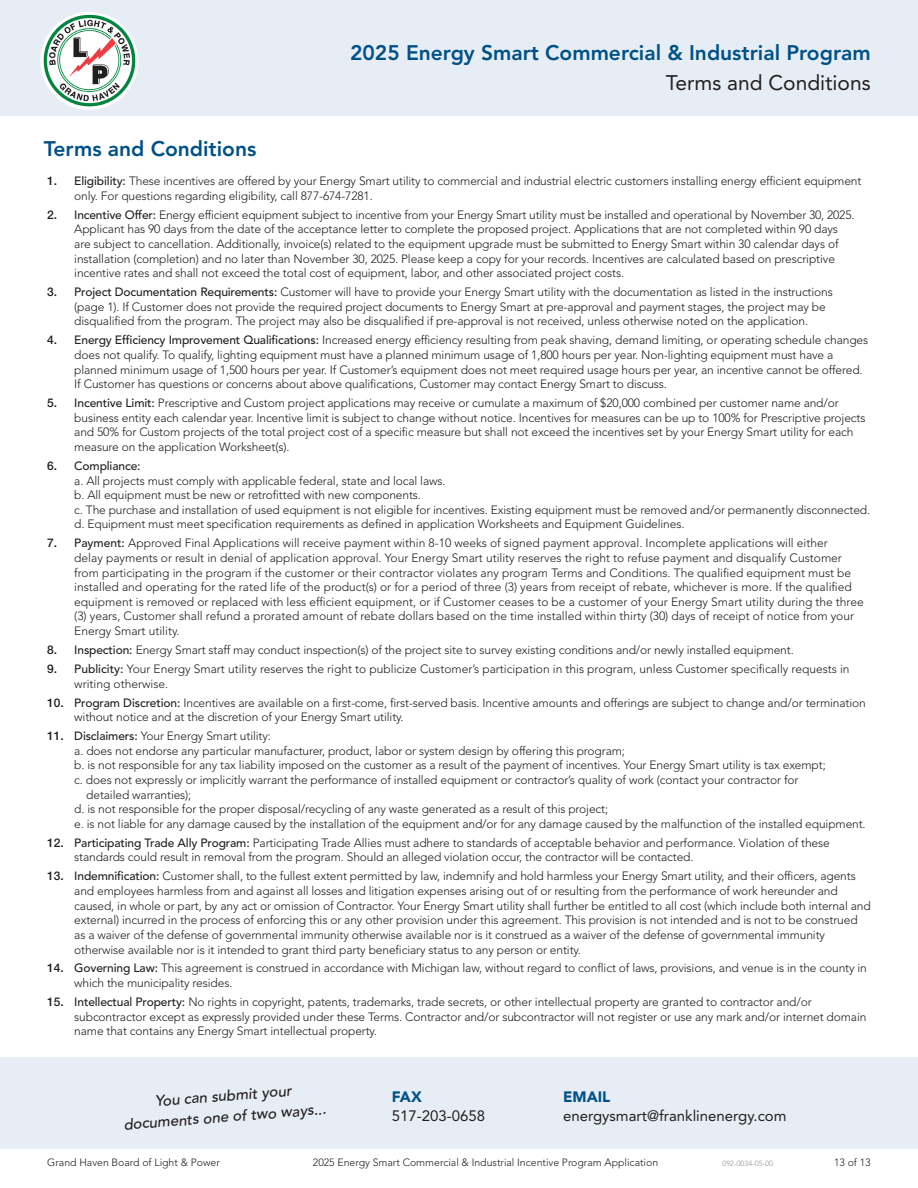
<style>
.page{position:relative;width:918px;height:1188px;background:#fff}
.page>*{position:absolute;margin:0;border:0;box-sizing:border-box;transform-origin:0 0}
.t1{font:800 21px "Avenir LT Std";color:#005187}
.t2{font:21px "Avenir LT Std";color:#231f20}
.t3{font:15px "Avenir LT Std";color:#231f20}
.t4{font:italic 500 15px "Avenir LT Std";color:#231f20}
.t5{font:900 15px "Avenir LT Std";color:#005187}
.t6{font:300 12px/14.7px "Avenir LT Std";letter-spacing:-.01em;color:#231f20}
.t7{font:300 10.5px "Avenir LT Std";color:#231f20}
.chart{font:300 7.5px "Avenir LT Std";color:#939598}
.s1{font-family:"Helvetica Neue LT Pro";font-weight:500}
.s2{font-weight:500}
</style>
<div class="page">
<div style="left:0;top:0;width:918px;height:116px;background:#e7edf4"></div>
<img style="left:40px;top:12px;width:98px;height:98px;border-radius:49px">
<div style="left:0;top:1057px;width:918px;height:92px;background:#e7edf4"></div>
<h1 class="t1" style="left:350px;top:41px;width:522px">2025 Energy Smart Commercial &amp; Industrial Program</h1>
<p class="t2" style="left:666px;top:71px;width:207px">Terms and Conditions</p>
<p class="t1" style="left:44px;top:136px;width:214px">Terms and Conditions</p>
<p class="t6" style="left:74px;top:174px;width:789px;text-indent:-27px"><span class="s1">1.</span> <span class="s2">Eligibility:</span> These incentives are offered by your Energy Smart utility to commercial and industrial electric customers installing energy efficient equipment only. For questions regarding eligibility, call 877-674-7281.</p>
<p class="t6" style="left:74px;top:207px;width:782px;text-indent:-27px"><span class="s1">2.</span> <span class="s2">Incentive Offer:</span> Energy efficient equipment subject to incentive from your Energy Smart utility must be installed and operational by November 30, 2025.<br>Applicant has 90 days from the date of the acceptance letter to complete the proposed project. Applications that are not completed within 90 days are subject to cancellation. Additionally, invoice(s) related to the equipment upgrade must be submitted to Energy Smart within 30 calendar days of installation (completion) and no later than November 30, 2025. Please keep a copy for your records. Incentives are calculated based on prescriptive incentive rates and shall not exceed the total cost of equipment, labor, and other associated project costs.</p>
<p class="t6" style="left:74px;top:285px;width:760px;text-indent:-27px"><span class="s1">3.</span> <span class="s2">Project Documentation Requirements:</span> Customer will have to provide your Energy Smart utility with the documentation as listed in the instructions (page 1). If Customer does not provide the required project documents to Energy Smart at pre-approval and payment stages, the project may be disqualified from the program. The project may also be disqualified if pre-approval is not received, unless otherwise noted on the application.</p>
<p class="t6" style="left:74px;top:333px;width:796px;text-indent:-27px"><span class="s1">4.</span> <span class="s2">Energy Efficiency Improvement Qualifications:</span> Increased energy efficiency resulting from peak shaving, demand limiting, or operating schedule changes does not qualify. To qualify, lighting equipment must have a planned minimum usage of 1,800 hours per year. Non-lighting equipment must have a planned minimum usage of 1,500 hours per year. If Customer’s equipment does not meet required usage hours per year, an incentive cannot be offered.<br>If Customer has questions or concerns about above qualifications, Customer may contact Energy Smart to discuss.</p>
<p class="t6" style="left:74px;top:396px;width:793px;text-indent:-27px"><span class="s1">5.</span> <span class="s2">Incentive Limit:</span> Prescriptive and Custom project applications may receive or cumulate a maximum of $20,000 combined per customer name and/or business entity each calendar year. Incentive limit is subject to change without notice. Incentives for measures can be up to 100% for Prescriptive projects and 50% for Custom projects of the total project cost of a specific measure but shall not exceed the incentives set by your Energy Smart utility for each measure on the application Worksheet(s).</p>
<p class="t6" style="left:74px;top:458px;width:797px;text-indent:-27px"><span class="s1">6.</span> <span class="s2">Compliance:<br></span>a. All projects must comply with applicable federal, state and local laws.<br>b. All equipment must be new or retrofitted with new components.<br>c. The purchase and installation of used equipment is not eligible for incentives. Existing equipment must be removed and/or permanently disconnected. d. Equipment must meet specification requirements as defined in application Worksheets and Equipment Guidelines.</p>
<p class="t6" style="left:74px;top:536px;width:791px;text-indent:-27px"><span class="s1">7.</span> <span class="s2">Payment:</span> Approved Final Applications will receive payment within 8-10 weeks of signed payment approval. Incomplete applications will either<br>delay payments or result in denial of application approval. Your Energy Smart utility reserves the right to refuse payment and disqualify Customer from participating in the program if the customer or their contractor violates any program Terms and Conditions. The qualified equipment must be installed and operating for the rated life of the product(s) or for a period of three (3) years from receipt of rebate, whichever is more. If the qualified equipment is removed or replaced with less efficient equipment, or if Customer ceases to be a customer of your Energy Smart utility during the three (3) years, Customer shall refund a prorated amount of rebate dollars based on the time installed within thirty (30) days of receipt of notice from your Energy Smart utility.</p>
<p class="t6" style="left:47px;top:643px;width:748px"><span class="s1">8.</span> <span class="s2">Inspection:</span> Energy Smart staff may conduct inspection(s) of the project site to survey existing conditions and/or newly installed equipment.</p>
<p class="t6" style="left:74px;top:662px;width:777px;text-indent:-27px"><span class="s1">9.</span> <span class="s2">Publicity:</span> Your Energy Smart utility reserves the right to publicize Customer’s participation in this program, unless Customer specifically requests in writing otherwise.</p>
<p class="t6" style="left:74px;top:695px;width:793px;text-indent:-27px"><span class="s1">10.</span> <span class="s2">Program Discretion:</span> Incentives are available on a first-come, first-served basis. Incentive amounts and offerings are subject to change and/or termination without notice and at the discretion of your Energy Smart utility.</p>
<p class="t6" style="left:47px;top:729px;width:225px"><span class="s1">11.</span> <span class="s2">Disclaimers:</span> Your Energy Smart utility:</p>
<p class="t6" style="left:74px;top:743px;width:552px">a. does not endorse any particular manufacturer, product, labor or system design by offering this program;</p>
<p class="t6" style="left:74px;top:758px;width:753px">b. is not responsible for any tax liability imposed on the customer as a result of the payment of incentives. Your Energy Smart utility is tax exempt;</p>
<p class="t6" style="left:74px;top:773px;width:726px">c. does not expressly or implicitly warrant the performance of installed equipment or contractor’s quality of work (contact your contractor for</p>
<p class="t6" style="left:86px;top:787px;width:107px">detailed warranties);</p>
<p class="t6" style="left:74px;top:802px;width:536px">d. is not responsible for the proper disposal/recycling of any waste generated as a result of this project;</p>
<p class="t6" style="left:74px;top:816px;width:793px">e. is not liable for any damage caused by the installation of the equipment and/or for any damage caused by the malfunction of the installed equipment.</p>
<p class="t6" style="left:74px;top:835px;width:757px;text-indent:-27px"><span class="s1">12.</span> <span class="s2">Participating Trade Ally Program:</span> Participating Trade Allies must adhere to standards of acceptable behavior and performance. Violation of these standards could result in removal from the program. Should an alleged violation occur, the contractor will be contacted.</p>
<p class="t6" style="left:74px;top:869px;width:798px;text-indent:-27px"><span class="s1">13.</span> <span class="s2">Indemnification:</span> Customer shall, to the fullest extent permitted by law, indemnify and hold harmless your Energy Smart utility, and their officers, agents and employees harmless from and against all losses and litigation expenses arising out of or resulting from the performance of work hereunder and caused, in whole or part, by any act or omission of Contractor. Your Energy Smart utility shall further be entitled to all cost (which include both internal and external) incurred in the process of enforcing this or any other provision under this agreement. This provision is not intended and is not to be construed as a waiver of the defense of governmental immunity otherwise available nor is it construed as a waiver of the defense of governmental immunity otherwise available nor is it intended to grant third party beneficiary status to any person or entity.</p>
<p class="t6" style="left:74px;top:961px;width:794px;text-indent:-27px"><span class="s1">14.</span> <span class="s2">Governing Law:</span> This agreement is construed in accordance with Michigan law, without regard to conflict of laws, provisions, and venue is in the county in which the municipality resides.</p>
<p class="t6" style="left:74px;top:995px;width:794px;text-indent:-27px"><span class="s1">15.</span> <span class="s2">Intellectual Property:</span> No rights in copyright, patents, trademarks, trade secrets, or other intellectual property are granted to contractor and/or subcontractor except as expressly provided under these Terms. Contractor and/or subcontractor will not register or use any mark and/or internet domain name that contains any Energy Smart intellectual property.</p>
<p class="t4" style="left:154px;top:1093px;width:139px;rotate:-5deg">You can submit your</p>
<p class="t4" style="left:123px;top:1117px;width:205px;rotate:-5deg">documents one of two ways...</p>
<p class="t5" style="left:392px;top:1087px;width:32px">FAX</p>
<p class="t3" style="left:392px;top:1107px;width:95px">517-203-0658</p>
<p class="t5" style="left:563px;top:1087px;width:49px">EMAIL</p>
<p class="t3" style="left:563px;top:1107px;width:225px">energysmart@franklinenergy.com</p>
<p class="t7" style="left:47px;top:1156px;width:174px">Grand Haven Board of Light &amp; Power</p>
<p class="t7" style="left:313px;top:1156px;width:347px">2025 Energy Smart Commercial &amp; Industrial Incentive Program Application</p>
<p class="chart" style="left:723px;top:1159px;width:52px">092-0034-05-00</p>
<p class="t7" style="left:834px;top:1156px;width:38px">13 of 13</p>
</div>
